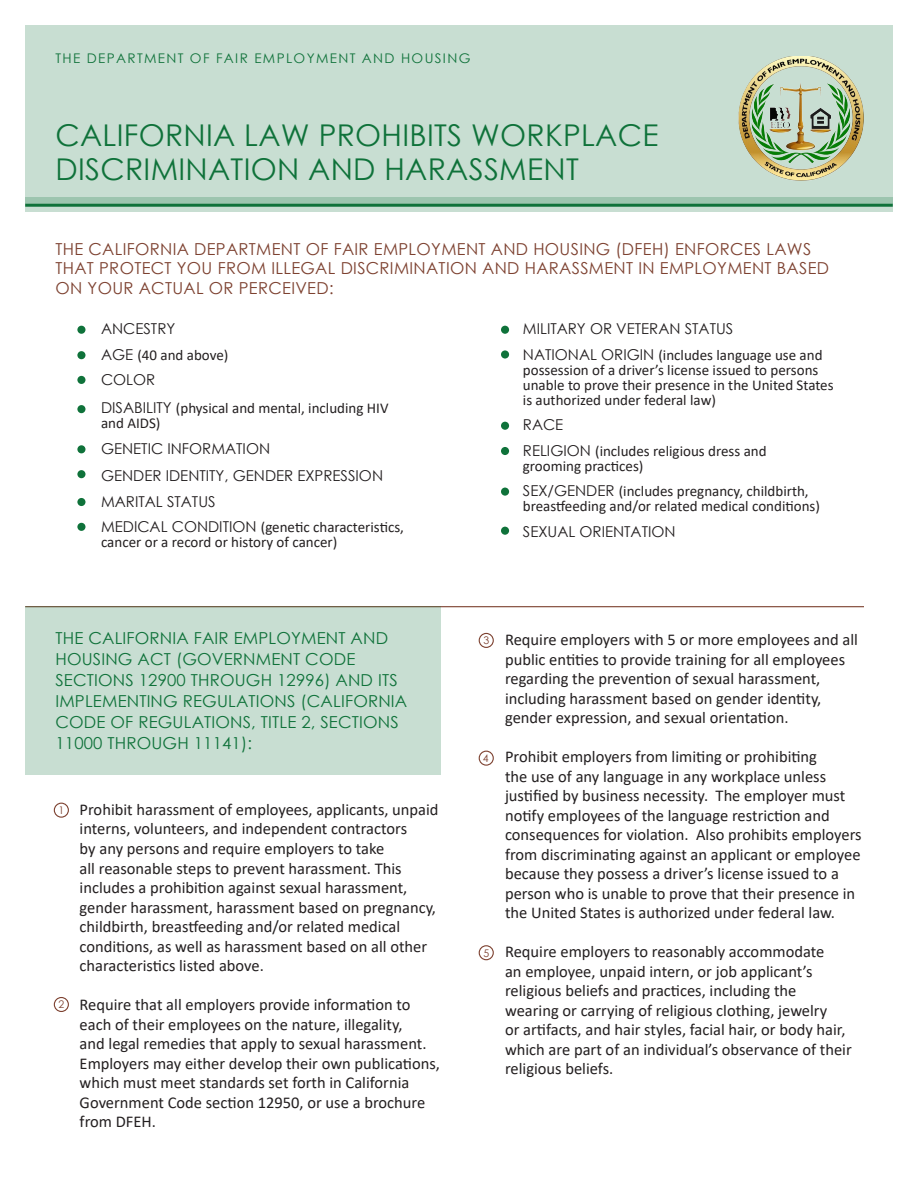
<style>
.page{position:relative;width:918px;height:1188px;background:#fff}
.page>*{position:absolute;margin:0;border:0;box-sizing:border-box;transform-origin:0 0}
.t1{font:30px/34.5px "Century Gothic";letter-spacing:.01em;color:#0f723a}
.t2{font:16.5px/19.5px "Calibri";color:#231f20}
.t3{font:16.5px/21px "Century Gothic";letter-spacing:.01em;color:#0f723a}
.t4{font:16.5px/19.8px "Century Gothic";letter-spacing:.02em;color:#7d4130}
.t5{font:15px/15px "Calibri";color:#231f20}
.t6{font:15px "Century Gothic";color:#231f20}
.t7{font:13.35px "Century Gothic";letter-spacing:.1em;color:#0f723a}
.t8{font:10.5px "Century Gothic";color:#7d4130}
.s1{font-family:"Century Gothic"}
</style>
<div class="page">
<div style="left:25px;top:25px;width:868px;height:179px;background:#c8ded2"></div>
<img style="left:739px;top:57px;width:125px;height:123px">
<svg style="left:25px;top:198px;width:868px;height:14px;background:#adcebb"></svg>
<hr style="left:25px;top:204px;width:868px;height:3px;background:#0f723a">
<hr style="left:25px;top:606px;width:839px;height:1px;background:#7d4130">
<div style="left:77px;top:326px;width:8px;height:8px;background:#0f723a;border-radius:50%"></div>
<div style="left:501px;top:326px;width:8px;height:8px;background:#0f723a;border-radius:50%"></div>
<div style="left:77px;top:351px;width:8px;height:8px;background:#0f723a;border-radius:50%"></div>
<div style="left:501px;top:350px;width:8px;height:9px;background:#0f723a;border-radius:50%"></div>
<div style="left:501px;top:422px;width:8px;height:8px;background:#0f723a;border-radius:50%"></div>
<div style="left:501px;top:447px;width:8px;height:8px;background:#0f723a;border-radius:50%"></div>
<div style="left:501px;top:488px;width:8px;height:8px;background:#0f723a;border-radius:50%"></div>
<div style="left:501px;top:527px;width:8px;height:8px;background:#0f723a;border-radius:50%"></div>
<div style="left:77px;top:376px;width:8px;height:8px;background:#0f723a;border-radius:50%"></div>
<div style="left:77px;top:405px;width:8px;height:8px;background:#0f723a;border-radius:50%"></div>
<div style="left:77px;top:445px;width:8px;height:8px;background:#0f723a;border-radius:50%"></div>
<div style="left:77px;top:470px;width:8px;height:8px;background:#0f723a;border-radius:50%"></div>
<div style="left:77px;top:498px;width:8px;height:8px;background:#0f723a;border-radius:50%"></div>
<div style="left:77px;top:523px;width:8px;height:8px;background:#0f723a;border-radius:50%"></div>
<div style="left:25px;top:606px;width:416px;height:168px;background:#c8ded2"></div>
<div style="left:54px;top:997px;width:15px;height:15px;border:1px solid #7d4130;border-radius:50%"></div>
<div style="left:54px;top:803px;width:15px;height:15px;border:1px solid #7d4130;border-radius:50%"></div>
<div style="left:479px;top:751px;width:15px;height:15px;border:1px solid #7d4130;border-radius:50%"></div>
<div style="left:479px;top:633px;width:15px;height:15px;border:1px solid #7d4130;border-radius:50%"></div>
<div style="left:479px;top:945px;width:15px;height:15px;border:1px solid #7d4130;border-radius:50%"></div>
<p class="t7" style="left:55px;top:49px;width:417px">THE DEPARTMENT OF FAIR EMPLOYMENT AND HOUSING</p>
<p class="t1" style="left:55px;top:117px;width:605px">CALIFORNIA LAW PROHIBITS WORKPLACE<br>DISCRIMINATION AND HARASSMENT</p>
<p class="t4" style="left:55px;top:238px;width:775px">THE CALIFORNIA DEPARTMENT OF FAIR EMPLOYMENT AND HOUSING (DFEH) ENFORCES LAWS<br>THAT PROTECT YOU FROM ILLEGAL DISCRIMINATION AND HARASSMENT IN EMPLOYMENT BASED<br>ON YOUR ACTUAL OR PERCEIVED:</p>
<p class="t6" style="left:523px;top:319px;width:212px">MILITARY OR VETERAN STATUS</p>
<p class="t5" style="left:523px;top:347px;width:301px"><span class="s1">NATIONAL ORIGIN</span> (includes language use and possession of a driver’s license issued to persons</p>
<p class="t6" style="left:101px;top:319px;width:76px">ANCESTRY</p>
<p class="t5" style="left:101px;top:347px;width:129px"><span class="s1">AGE</span> (40 and above)</p>
<p class="t6" style="left:101px;top:370px;width:56px">COLOR</p>
<p class="t5" style="left:101px;top:400px;width:289px"><span class="s1">DISABILITY</span> (physical and mental, including HIV and AIDS)</p>
<p class="t6" style="left:101px;top:438px;width:171px">GENETIC INFORMATION</p>
<p class="t6" style="left:101px;top:466px;width:284px">GENDER IDENTITY, GENDER EXPRESSION</p>
<p class="t6" style="left:101px;top:491px;width:116px">MARITAL STATUS</p>
<p class="t5" style="left:101px;top:520px;width:304px"><span class="s1">MEDICAL CONDITION</span> (genetic characteristics, cancer or a record or history of cancer)</p>
<p class="t5" style="left:523px;top:377px;width:312px">unable to prove their presence in the United States is authorized under federal law)</p>
<p class="t6" style="left:523px;top:415px;width:42px">RACE</p>
<p class="t5" style="left:523px;top:443px;width:245px"><span class="s1">RELIGION</span> (includes religious dress and</p>
<p class="t5" style="left:523px;top:458px;width:122px">grooming practices)</p>
<p class="t5" style="left:523px;top:484px;width:299px"><span class="s1">SEX/GENDER</span> (includes pregnancy, childbirth, breastfeeding and/or related medical conditions)</p>
<p class="t6" style="left:523px;top:521px;width:154px">SEXUAL ORIENTATION</p>
<p class="t3" style="left:55px;top:627px;width:353px">THE CALIFORNIA FAIR EMPLOYMENT AND HOUSING ACT (GOVERNMENT CODE SECTIONS 12900 THROUGH 12996) AND ITS IMPLEMENTING REGULATIONS (CALIFORNIA CODE OF REGULATIONS, TITLE 2, SECTIONS 11000 THROUGH 11141):</p>
<p class="t8" style="left:59px;top:803px;width:7px">1</p>
<p class="t8" style="left:59px;top:997px;width:7px">2</p>
<p class="t2" style="left:80px;top:799px;width:360px">Prohibit harassment of employees, applicants, unpaid interns, volunteers, and independent contractors<br>by any persons and require employers to take<br>all reasonable steps to prevent harassment. This includes a prohibition against sexual harassment, gender harassment, harassment based on pregnancy, childbirth, breastfeeding and/or related medical conditions, as well as harassment based on all other characteristics listed above.</p>
<p class="t2" style="left:80px;top:994px;width:362px">Require that all employers provide information to each of their employees on the nature, illegality,<br>and legal remedies that apply to sexual harassment.<br>Employers may either develop their own publications, which must meet standards set forth in California Government Code section 12950, or use a brochure from DFEH.</p>
<p class="t8" style="left:483px;top:633px;width:7px">3</p>
<p class="t8" style="left:483px;top:751px;width:7px">4</p>
<p class="t8" style="left:483px;top:946px;width:7px">5</p>
<p class="t2" style="left:505px;top:630px;width:354px">Require employers with 5 or more employees and all public entities to provide training for all employees regarding the prevention of sexual harassment, including harassment based on gender identity, gender expression, and sexual orientation.</p>
<p class="t2" style="left:505px;top:747px;width:358px">Prohibit employers from limiting or prohibiting<br>the use of any language in any workplace unless justified by business necessity. The employer must notify employees of the language restriction and consequences for violation. Also prohibits employers from discriminating against an applicant or employee because they possess a driver’s license issued to a person who is unable to prove that their presence in the United States is authorized under federal law.</p>
<p class="t2" style="left:505px;top:942px;width:321px">Require employers to reasonably accommodate</p>
<p class="t2" style="left:505px;top:961px;width:309px">an employee, unpaid intern, or job applicant’s religious beliefs and practices, including the</p>
<p class="t2" style="left:505px;top:1000px;width:324px">wearing or carrying of religious clothing, jewelry</p>
<p class="t2" style="left:505px;top:1020px;width:348px">or artifacts, and hair styles, facial hair, or body hair, which are part of an individual’s observance of their religious beliefs.</p>
</div>
